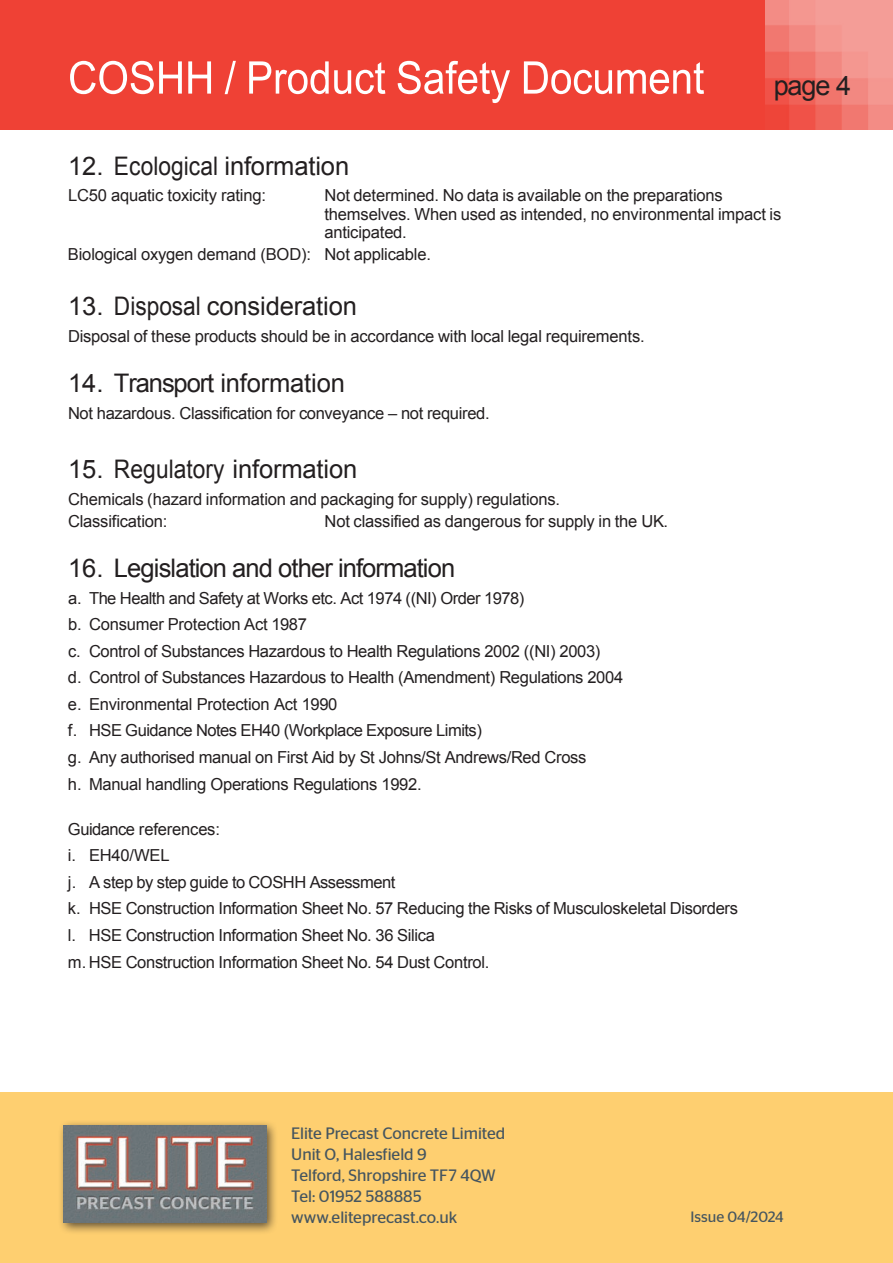
<style>
.page{position:relative;width:893px;height:1263px;background:#fff}
.page>*{position:absolute;margin:0;border:0;box-sizing:border-box;transform-origin:0 0}
.t1{font:27px "Arial";color:#231f20}
.t2{font:25.5px "Arial";letter-spacing:-.005em;color:#231f20}
.t3{font:25.5px "Arial";letter-spacing:-.035em;color:#231f20}
.t4{font:16.5px/26.7px "Arial";letter-spacing:-.015em;color:#231f20}
.t5{font:16.5px "Stag Sans";color:#45555f}
.t6{font:16.5px/21px "Arial";letter-spacing:-.005em;color:#45555f}
.t7{font:16.5px "Arial";letter-spacing:-.005em;color:#45555f;scale:.88 1}
.t8{font:16.5px "Arial";letter-spacing:-.025em;color:#45555f}
.t9{font:15px "Stag Sans";color:#45555f}
</style>
<div class="page">
<div style="left:0;top:0;width:893px;height:129px;background:#ef4135"></div>
<img style="left:766px;top:0;width:127px;height:129px">
<svg style="left:70px;top:61px;width:141px;height:33px"></svg>
<svg style="left:225px;top:61px;width:11px;height:33px"></svg>
<svg style="left:249px;top:61px;width:136px;height:33px"></svg>
<svg style="left:398px;top:61px;width:112px;height:42px"></svg>
<svg style="left:524px;top:61px;width:180px;height:33px"></svg>
<img style="left:773px;top:71px;width:79px;height:29px">
<div style="left:0;top:1093px;width:893px;height:170px;background:#fecf70"></div>
<div style="left:58px;top:1119px;width:221px;height:115px;background:#231f20;opacity:.75"></div>
<img style="left:64px;top:1125px;width:202px;height:97px">
<p class="t1" style="left:774px;top:67px;width:79px">page 4</p>
<p class="t2" style="left:68px;top:150px;width:283px">12. Ecological information</p>
<p class="t4" style="left:68px;top:182px;width:200px">LC50 aquatic toxicity rating:</p>
<p class="t4" style="left:324px;top:186px;width:458px;line-height:18.5px">Not determined. No data is available on the preparations themselves. When used as intended, no environmental impact is anticipated.</p>
<p class="t4" style="left:68px;top:241px;width:364px">Biological oxygen demand (BOD): Not applicable.</p>
<p class="t2" style="left:68px;top:289px;width:290px">13. Disposal consideration</p>
<p class="t4" style="left:68px;top:323px;width:578px">Disposal of these products should be in accordance with local legal requirements.</p>
<p class="t2" style="left:68px;top:366px;width:278px">14. Transport information</p>
<p class="t4" style="left:68px;top:400px;width:423px">Not hazardous. Classification for conveyance – not required.</p>
<p class="t2" style="left:68px;top:452px;width:291px">15. Regulatory information</p>
<p class="t4" style="left:68px;top:488px;width:494px;line-height:22.5px">Chemicals (hazard information and packaging for supply) regulations.<br>Classification:</p>
<p class="t4" style="left:325px;top:508px;width:345px">Not classified as dangerous for supply in the UK.</p>
<p class="t3" style="left:68px;top:551px;width:389px">16. Legislation and other information</p>
<p class="t4" style="left:68px;top:584px;width:557px">a. The Health and Safety at Works etc. Act 1974 ((NI) Order 1978)<br>b. Consumer Protection Act 1987<br>c. Control of Substances Hazardous to Health Regulations 2002 ((NI) 2003)<br>d. Control of Substances Hazardous to Health (Amendment) Regulations 2004 e. Environmental Protection Act 1990<br>f. HSE Guidance Notes EH40 (Workplace Exposure Limits)<br>g. Any authorised manual on First Aid by St Johns/St Andrews/Red Cross<br>h. Manual handling Operations Regulations 1992.</p>
<p class="t4" style="left:68px;top:816px;width:672px">Guidance references:<br>i. EH40/WEL<br>j. A step by step guide to COSHH Assessment<br>k. HSE Construction Information Sheet No. 57 Reducing the Risks of Musculoskeletal Disorders l. HSE Construction Information Sheet No. 36 Silica<br>m. HSE Construction Information Sheet No. 54 Dust Control.</p>
<p class="t5" style="left:291px;top:1124px;width:216px">Elite Precast Concrete Limited</p>
<p class="t5" style="left:291px;top:1145px;width:137px">Unit O, Halesfield 9</p>
<p class="t5" style="left:291px;top:1166px;width:206px">Telford, Shropshire TF7 4QW</p>
<p class="t5" style="left:291px;top:1187px;width:132px">Tel: 01952 588885</p>
<p class="t5" style="left:291px;top:1208px;width:167px">www.eliteprecast.co.uk</p>
<p class="t9" style="left:690px;top:1208px;width:95px">Issue 04/2024</p>
<p class="t6" style="left:395px;top:1123px;width:11px">o</p>
<p class="t6" style="left:485px;top:1123px;width:20px">ed</p>
<p class="t6" style="left:338px;top:1144px;width:97px">, Halesfield 9 ,</p>
<p class="t8" style="left:389px;top:1165px;width:107px">shire TF7 4QW</p>
<p class="t6" style="left:301px;top:1186px;width:83px">el: 01952 5</p>
<p class="t6" style="left:411px;top:1186px;width:20px">85</p>
<p class="t6" style="left:326px;top:1207px;width:6px">.</p>
<p class="t6" style="left:369px;top:1207px;width:50px">reca .</p>
<p class="t7" style="left:690px;top:1206px;width:114px">Issue 04/2024</p>
</div>
